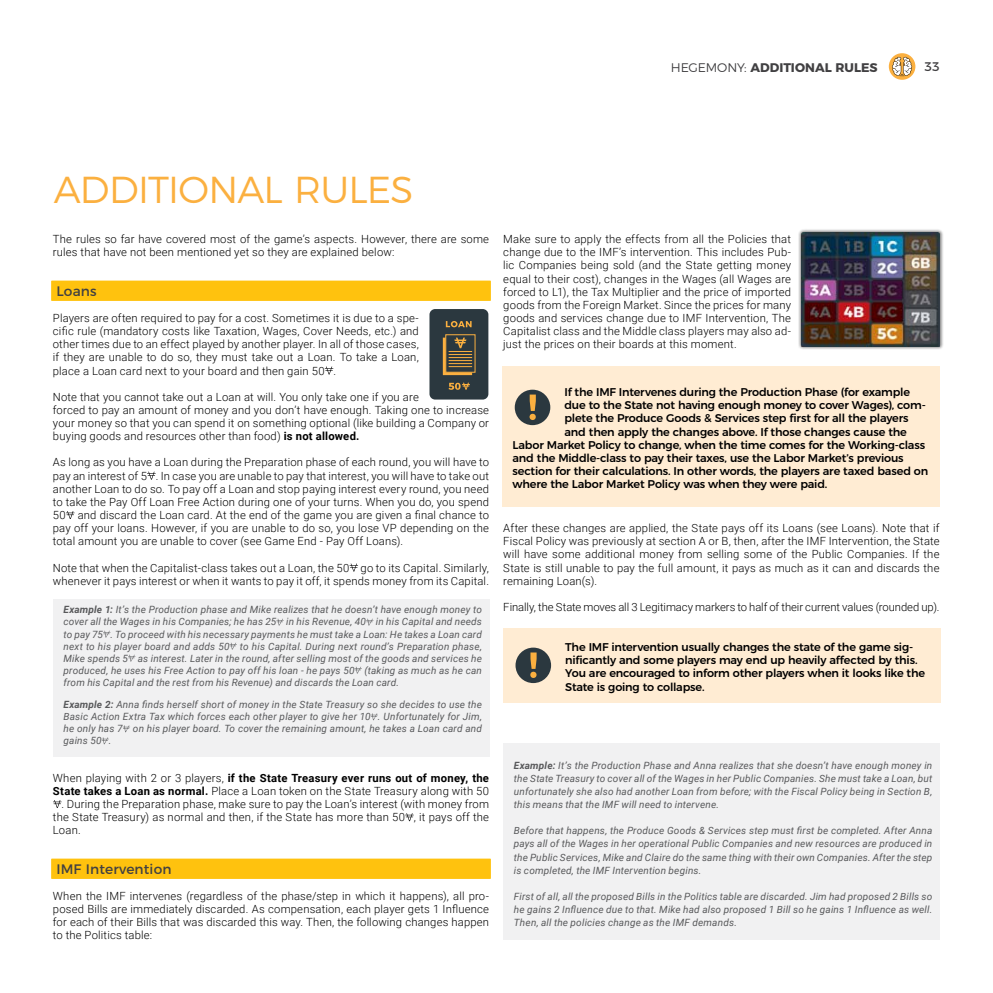
<style>
.page{position:relative;width:993px;height:993px;background:#fff}
.page>*{position:absolute;margin:0;border:0;box-sizing:border-box;transform-origin:0 0}
.t1{font:300 37.5px "Montserrat";letter-spacing:-.02em;color:#fbb040}
.t2{font:13.75px "Montserrat";letter-spacing:.01em;color:#414042}
.t3{font:700 12.5px "Montserrat";color:#414042}
.t4{font:12.5px "Montserrat";color:#414042}
.t5{font:300 11.25px/13.1px "Roboto";letter-spacing:.015em;color:#000;text-align:justify}
.t6{font:500 11.25px/13.1px "Montserrat";letter-spacing:-.015em;color:#000}
.t7{font:300 11.25px "Roboto";letter-spacing:-.005em;color:#000}
.t8{font:700 11.25px "Roboto";letter-spacing:.02em;color:#000}
.t9{font:italic 10px/12px "Roboto";letter-spacing:.015em;color:#58595b;text-align:justify}
.s1{font-weight:300}
.s2{font-weight:700}
</style>
<div class="page">
<svg style="left:888px;top:53px;width:27px;height:27px"></svg>
<svg style="left:891px;top:57px;width:21px;height:20px"></svg>
<div style="left:51px;top:280px;width:439px;height:21px;background:#ffc20e"></div>
<div style="left:51px;top:858px;width:439px;height:20px;background:#ffc20e"></div>
<svg style="left:324px;top:366px;width:9px;height:8px"></svg>
<svg style="left:147px;top:471px;width:9px;height:8px"></svg>
<svg style="left:66px;top:511px;width:9px;height:8px"></svg>
<svg style="left:349px;top:563px;width:9px;height:8px"></svg>
<svg style="left:53px;top:800px;width:9px;height:7px"></svg>
<svg style="left:405px;top:813px;width:8px;height:7px"></svg>
<div style="left:53px;top:598px;width:436px;height:158px;background:#f1f1f2"></div>
<svg style="left:276px;top:618px;width:8px;height:7px"></svg>
<svg style="left:366px;top:618px;width:7px;height:7px"></svg>
<svg style="left:103px;top:630px;width:7px;height:7px"></svg>
<svg style="left:229px;top:642px;width:8px;height:7px"></svg>
<svg style="left:128px;top:654px;width:7px;height:7px"></svg>
<svg style="left:354px;top:666px;width:8px;height:7px"></svg>
<svg style="left:370px;top:713px;width:8px;height:7px"></svg>
<svg style="left:123px;top:725px;width:7px;height:7px"></svg>
<svg style="left:101px;top:737px;width:8px;height:7px"></svg>
<div style="left:797px;top:228px;width:146px;height:122px;background:#000;opacity:.5"></div>
<img style="left:801px;top:232px;width:138px;height:114px">
<div style="left:503px;top:628px;width:437px;height:74px;background:#ffecd3"></div>
<div style="left:515px;top:647px;width:36px;height:35px;background:#2b383f;border-radius:50%"></div>
<svg style="left:530px;top:652px;width:6px;height:25px"></svg>
<div style="left:501px;top:366px;width:437px;height:141px;background:#ffecd3"></div>
<div style="left:514px;top:389px;width:36px;height:36px;background:#2b383f;border-radius:50%"></div>
<svg style="left:529px;top:394px;width:6px;height:26px"></svg>
<div style="left:503px;top:742px;width:436px;height:197px;background:#f1f1f2"></div>
<div style="left:429px;top:309px;width:59px;height:90px;background:#2b383f;border-radius:6px"></div>
<svg style="left:445px;top:321px;width:26px;height:6px"></svg>
<svg style="left:442px;top:334px;width:34px;height:41px"></svg>
<svg style="left:448px;top:382px;width:22px;height:7px"></svg>
<p class="t3" style="left:670px;top:58px;width:208px"><span class="s1">HEGEMONY:</span> ADDITIONAL RULES</p>
<p class="t4" style="left:924px;top:56px;width:17px">33</p>
<h1 class="t1" style="left:54px;top:160px;width:361px">ADDITIONAL RULES</h1>
<p class="t5" style="left:53px;top:232px;width:437px">The rules so far have covered most of the game’s aspects. However, there are some rules that have not been mentioned yet so they are explained below:</p>
<p class="t2" style="left:56px;top:280px;width:42px">Loans</p>
<p class="t5" style="left:53px;top:311px;width:367px">Players are often required to pay for a cost. Sometimes it is due to a spe&shy;cific rule (mandatory costs like Taxation, Wages, Cover Needs, etc.) and other times due to an effect played by another player. In all of those cases, if they are unable to do so, they must take out a Loan. To take a Loan, place a Loan card next to your board and then gain 50 .</p>
<p class="t5" style="left:53px;top:389px;width:437px;text-align:left">Note that you cannot take out a Loan at will. You only take one if you are<br>forced to pay an amount of money and you don’t have enough. Taking one to increase your money so that you can spend it on something optional (like building a Company or buying goods and resources other than food) <span class="s2">is not allowed.</span></p>
<p class="t5" style="left:53px;top:455px;width:437px">As long as you have a Loan during the Preparation phase of each round, you will have to pay an interest of 5 . In case you are unable to pay that interest, you will have to take out another Loan to do so. To pay off a Loan and stop paying interest every round, you need to take the Pay Off Loan Free Action during one of your turns. When you do, you spend 50 and discard the Loan card. At the end of the game you are given a final chance to pay off your loans. However, if you are unable to do so, you lose VP depending on the total amount you are unable to cover (see Game End - Pay Off Loans).</p>
<p class="t5" style="left:53px;top:560px;width:437px">Note that when the Capitalist-class takes out a Loan, the 50 go to its Capital. Similarly, whenever it pays interest or when it wants to pay it off, it spends money from its Capital.</p>
<p class="t9" style="left:64px;top:603px;width:420px"><span class="s2">Example 1:</span> It’s the Production phase and Mike realizes that he doesn’t have enough money to cover all the Wages in his Companies; he has 25 in his Revenue, 40 in his Capital and needs to pay 75 . To proceed with his necessary payments he must take a Loan: He takes a Loan card next to his player board and adds 50 to his Capital. During next round’s Preparation phase, Mike spends 5 as interest. Later in the round, after selling most of the goods and services he produced, he uses his Free Action to pay off his loan - he pays 50 (taking as much as he can from his Capital and the rest from his Revenue) and discards the Loan card.</p>
<p class="t9" style="left:64px;top:698px;width:420px"><span class="s2">Example 2:</span> Anna finds herself short of money in the State Treasury so she decides to use the Basic Action Extra Tax which forces each other player to give her 10 . Unfortunately for Jim, he only has 7 on his player board. To cover the remaining amount, he takes a Loan card and gains 50 .</p>
<p class="t8" style="left:53px;top:769px;width:437px"><span class="s1">When playing with 2 or 3 players,</span> if the State Treasury ever runs out of money, the</p>
<p class="t5" style="left:53px;top:783px;width:437px"><span class="s2">State takes a Loan as normal.</span> Place a Loan token on the State Treasury along with 50</p>
<p class="t5" style="left:62px;top:796px;width:429px">. During the Preparation phase, make sure to pay the Loan’s interest (with money from</p>
<p class="t5" style="left:53px;top:809px;width:437px">the State Treasury) as normal and then, if the State has more than 50 , it pays off the</p>
<p class="t5" style="left:53px;top:823px;width:29px">Loan.</p>
<p class="t2" style="left:56px;top:857px;width:116px">IMF Intervention</p>
<p class="t5" style="left:53px;top:888px;width:437px">When the IMF intervenes (regardless of the phase/step in which it happens), all pro&shy;posed Bills are immediately discarded. As compensation, each player gets 1 Influence for each of their Bills that was discarded this way. Then, the following changes happen to the Politics table:</p>
<p class="t5" style="left:503px;top:232px;width:289px">Make sure to apply the effects from all the Policies that change due to the IMF’s intervention. This includes Pub&shy;lic Companies being sold (and the State getting money equal to their cost), changes in the Wages (all Wages are forced to L1), the Tax Multiplier and the price of imported goods from the Foreign Market. Since the prices for many goods and services change due to IMF Intervention, The Capitalist class and the Middle class players may also ad&shy;just the prices on their boards at this moment.</p>
<p class="t6" style="left:564px;top:384px;width:347px">If the IMF Intervenes during the Production Phase (for example</p>
<p class="t6" style="left:564px;top:397px;width:363px">due to the State not having enough money to cover Wages), com-</p>
<p class="t6" style="left:564px;top:411px;width:345px">plete the Produce Goods &amp; Services step first for all the players</p>
<p class="t6" style="left:564px;top:424px;width:344px">and then apply the changes above. If those changes cause the</p>
<p class="t6" style="left:512px;top:437px;width:414px">Labor Market Policy to change, when the time comes for the Working-class</p>
<p class="t6" style="left:512px;top:450px;width:392px">and the Middle-class to pay their taxes, use the Labor Market’s previous</p>
<p class="t6" style="left:512px;top:463px;width:417px">section for their calculations. In other words, the players are taxed based on</p>
<p class="t6" style="left:512px;top:476px;width:316px">where the Labor Market Policy was when they were paid.</p>
<p class="t5" style="left:503px;top:521px;width:437px">After these changes are applied, the State pays off its Loans (see Loans). Note that if Fiscal Policy was previously at section A or B, then, after the IMF Intervention, the State will have some additional money from selling some of the Public Companies. If the State is still unable to pay the full amount, it pays as much as it can and discards the remaining Loan(s).</p>
<p class="t7" style="left:503px;top:599px;width:437px">Finally, the State moves all 3 Legitimacy markers to half of their current values (rounded up).</p>
<p class="t6" style="left:565px;top:639px;width:361px">The IMF intervention usually changes the state of the game sig&shy;nificantly and some players may end up heavily affected by this.<br>You are encouraged to inform other players when it looks like the State is going to collapse.</p>
<p class="t9" style="left:514px;top:757px;width:420px;line-height:13.1px"><span class="s2">Example:</span> It’s the Production Phase and Anna realizes that she doesn’t have enough money in the State Treasury to cover all of the Wages in her Public Companies. She must take a Loan, but unfortunately she also had another Loan from before; with the Fiscal Policy being in Section B, this means that the IMF will need to intervene.</p>
<p class="t9" style="left:514px;top:823px;width:420px;line-height:13.1px">Before that happens, the Produce Goods &amp; Services step must first be completed. After Anna pays all of the Wages in her operational Public Companies and new resources are produced in the Public Services, Mike and Claire do the same thing with their own Companies. After the step is completed, the IMF Intervention begins.</p>
<p class="t9" style="left:514px;top:889px;width:420px;line-height:13.1px">First of all, all the proposed Bills in the Politics table are discarded. Jim had proposed 2 Bills so he gains 2 Influence due to that. Mike had also proposed 1 Bill so he gains 1 Influence as well.<br>Then, all the policies change as the IMF demands.</p>
</div>
